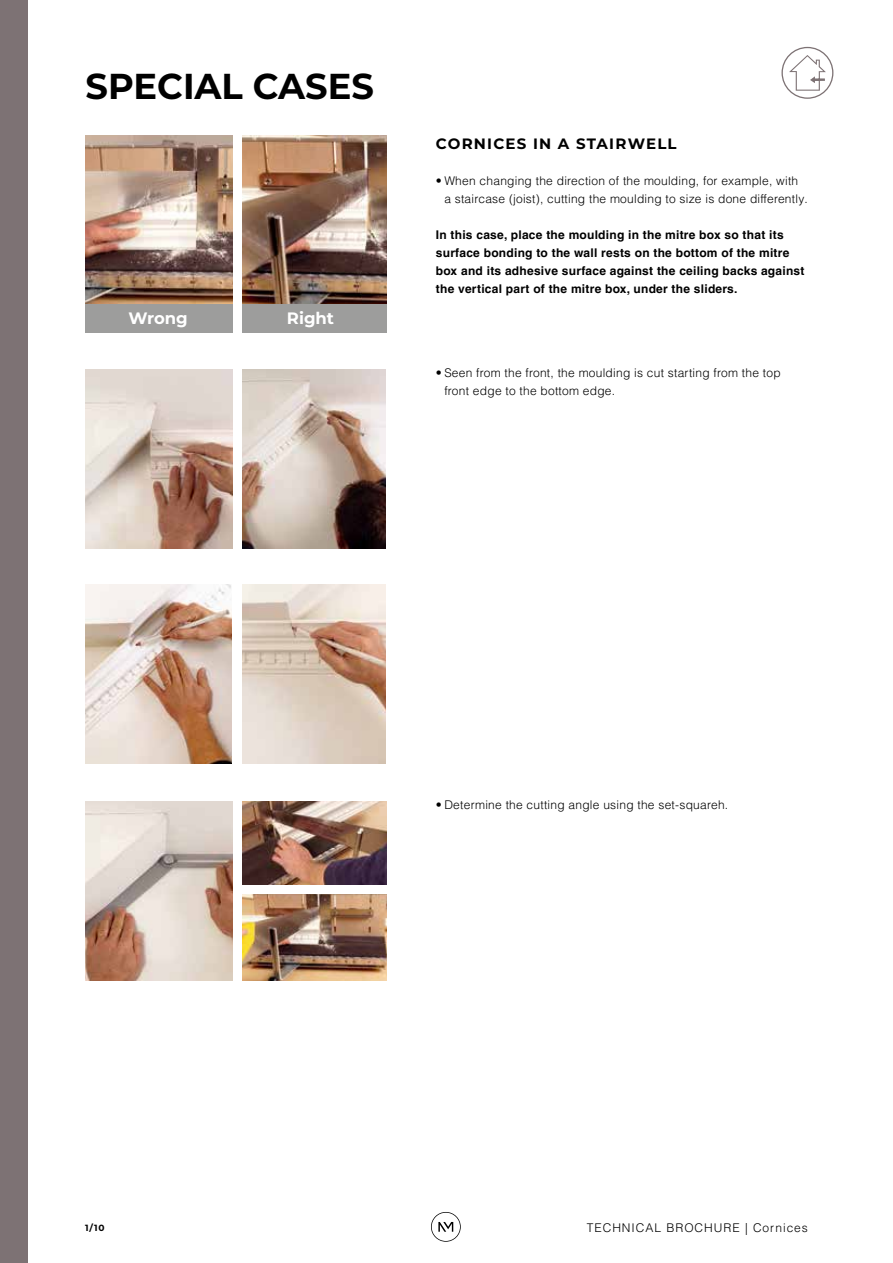
<style>
.page{position:relative;width:893px;height:1263px;background:#fff}
.page>*{position:absolute;margin:0;border:0;box-sizing:border-box;transform-origin:0 0}
.t1{font:700 36px "Montserrat";color:#000}
.t2{font:700 16.5px "Montserrat";color:#fff}
.t3{font:700 15px "Montserrat";letter-spacing:.08em;color:#000}
.t4{font:300 12px/18px "Helvetica LT Pro";letter-spacing:.02em;color:#000}
.t5{font:700 12px/18px "Helvetica LT Pro";letter-spacing:.02em;color:#000}
.t6{font:300 12px "Helvetica LT Pro";letter-spacing:.08em;color:#000}
.t7{font:700 9px "Montserrat";color:#000}
</style>
<div class="page">
<svg style="left:431px;top:1212px;width:30px;height:30px"></svg>
<div style="left:0;top:0;width:27px;height:1263px;background:#7d7274"></div>
<svg style="left:781px;top:47px;width:52px;height:52px"></svg>
<img style="left:85px;top:585px;width:147px;height:178px">
<img style="left:85px;top:801px;width:148px;height:180px">
<img style="left:85px;top:370px;width:147px;height:178px">
<img style="left:85px;top:135px;width:148px;height:169px">
<img style="left:242px;top:585px;width:144px;height:178px">
<img style="left:243px;top:894px;width:144px;height:87px">
<img style="left:243px;top:801px;width:144px;height:83px">
<img style="left:242px;top:370px;width:144px;height:178px">
<img style="left:243px;top:135px;width:144px;height:169px">
<div style="left:85px;top:304px;width:148px;height:29px;background:#9d9d9c"></div>
<div style="left:243px;top:304px;width:144px;height:29px;background:#9d9d9c"></div>
<h1 class="t1" style="left:86px;top:60px;width:290px">SPECIAL CASES</h1>
<h2 class="t2" style="left:128px;top:307px;width:61px">Wrong</h2>
<h2 class="t2" style="left:287px;top:307px;width:49px">Right</h2>
<p class="t3" style="left:436px;top:133px;width:242px">CORNICES IN A STAIRWELL</p>
<p class="t4" style="left:444px;top:172px;width:365px;text-indent:-9px">• When changing the direction of the moulding, for example, with a staircase (joist), cutting the moulding to size is done differently.</p>
<p class="t5" style="left:436px;top:226px;width:370px">In this case, place the moulding in the mitre box so that its surface bonding to the wall rests on the bottom of the mitre box and its adhesive surface against the ceiling backs against the vertical part of the mitre box, under the sliders.</p>
<p class="t4" style="left:444px;top:364px;width:338px;text-indent:-9px">• Seen from the front, the moulding is cut starting from the top front edge to the bottom edge.</p>
<p class="t4" style="left:436px;top:796px;width:294px">• Determine the cutting angle using the set-squareh.</p>
<p class="t7" style="left:85px;top:1221px;width:21px">1/10</p>
<p class="t6" style="left:587px;top:1220px;width:223px">TECHNICAL BROCHURE | Cornices</p>
</div>
